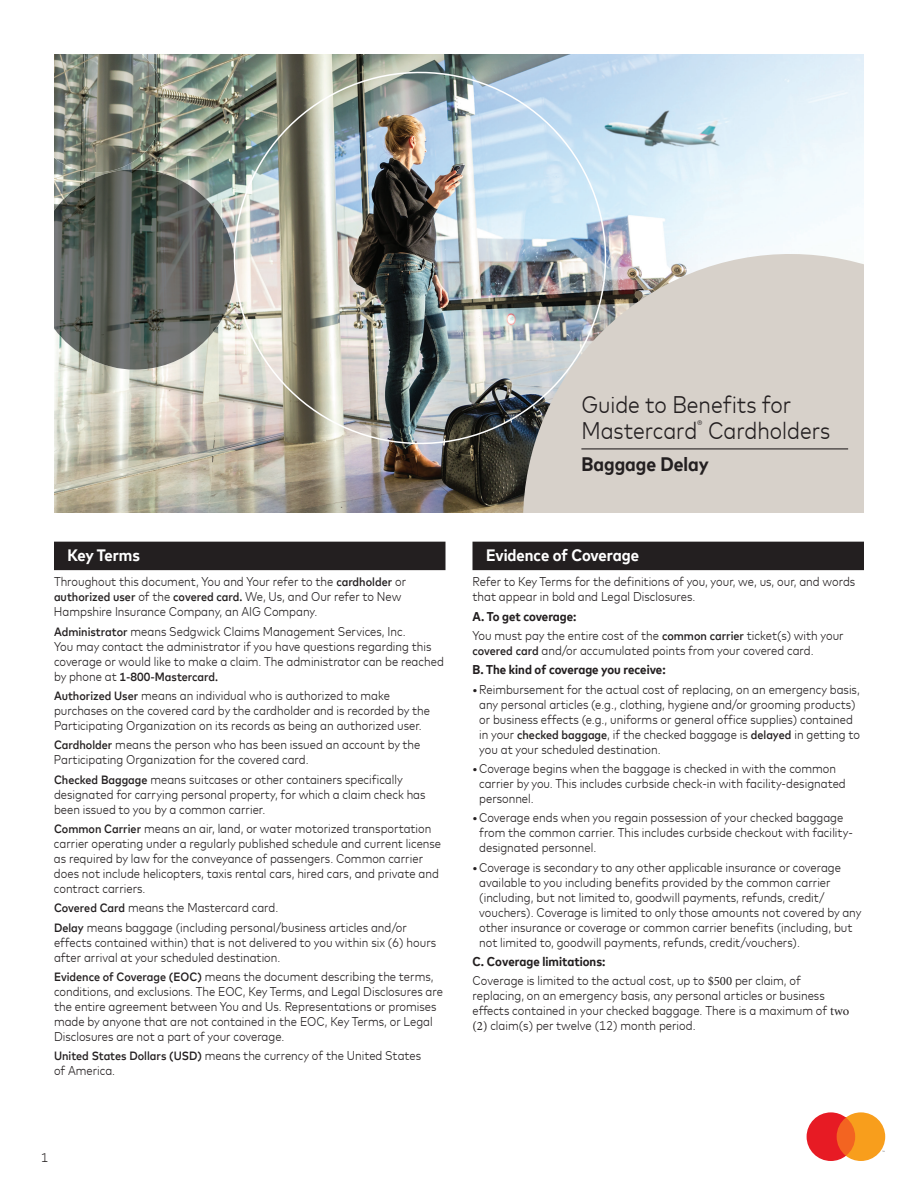
<style>
.page{position:relative;width:918px;height:1188px;background:#fff}
.page>*{position:absolute;margin:0;border:0;box-sizing:border-box;transform-origin:0 0}
.t1{font:300 24px/26px "Mark For MC Narrow W00";color:#231f20}
.t2{font:700 19.5px "Mark For MC Narrow W00";color:#231f20}
.t3{font:700 16.5px "Mark For MC Narrow W00";color:#fff}
.t4{font:300 12.75px/15px "Mark For MC Narrow W00";color:#231f20}
.t5{font:500 12px "Mark For MC Narrow W00";color:#231f20}
.s1{font-weight:500;font-size:12px}
.s2{font-weight:300;font-size:12.75px}
.s3{font-weight:700}
.s4{font-weight:500}
.s5{font-family:"Minion Pro";font-weight:400}
</style>
<div class="page">
<svg style="left:807px;top:1112px;width:78px;height:49px;background:#f27743"></svg>
<div style="left:54px;top:542px;width:392px;height:28px;background:#231f20"></div>
<div style="left:472px;top:542px;width:392px;height:28px;background:#231f20"></div>
<img style="left:54px;top:54px;width:810px;height:459px">
<img style="left:54px;top:169px;width:154px;height:201px">
<img style="left:54px;top:54px;width:110px;height:118px">
<svg style="left:485px;top:216px;width:379px;height:297px;background:#d7d2cc"></svg>
<img style="left:208px;top:54px;width:424px;height:416px">
<hr style="left:581px;top:448px;width:267px;height:1px;background:#231f20">
<p class="t3" style="left:68px;top:542px;width:74px">Key Terms</p>
<p class="t4" style="left:54px;top:573px;width:354px">Throughout this document, You and Your refer to the <span class="s1">cardholder</span> or <span class="s1">authorized user</span> of the <span class="s1">covered card.</span> We, Us, and Our refer to New<br>Hampshire Insurance Company, an AIG Company.</p>
<p class="t4" style="left:54px;top:623px;width:391px"><span class="s1">Administrator</span> means Sedgwick Claims Management Services, Inc.<br>You may contact the administrator if you have questions regarding this coverage or would like to make a claim. The administrator can be reached</p>
<p class="t5" style="left:54px;top:667px;width:166px"><span class="s2">by phone at</span> 1-800-Mastercard.</p>
<p class="t4" style="left:54px;top:687px;width:377px"><span class="s1">Authorized User</span> means an individual who is authorized to make purchases on the covered card by the cardholder and is recorded by the<br>Participating Organization on its records as being an authorized user.</p>
<p class="t4" style="left:54px;top:736px;width:368px"><span class="s1">Cardholder</span> means the person who has been issued an account by the<br>Participating Organization for the covered card.</p>
<p class="t4" style="left:54px;top:771px;width:373px"><span class="s1">Checked Baggage</span> means suitcases or other containers specifically designated for carrying personal property, for which a claim check has been issued to you by a common carrier.</p>
<p class="t4" style="left:54px;top:820px;width:389px"><span class="s1">Common Carrier</span> means an air, land, or water motorized transportation carrier operating under a regularly published schedule and current license as required by law for the conveyance of passengers. Common carrier does not include helicopters, taxis rental cars, hired cars, and private and contract carriers.</p>
<p class="t4" style="left:54px;top:897px;width:354px;line-height:19.4px"><span class="s1">Covered Card</span> means the Mastercard card.<br><span class="s1">Delay</span> means baggage (including personal/business articles and/or</p>
<p class="t4" style="left:54px;top:934px;width:384px">effects contained within) that is not delivered to you within six (6) hours after arrival at your scheduled destination.</p>
<p class="t4" style="left:54px;top:968px;width:390px"><span class="s1">Evidence of Coverage (EOC)</span> means the document describing the terms, conditions, and exclusions. The EOC, Key Terms, and Legal Disclosures are the entire agreement between You and Us. Representations or promises made by anyone that are not contained in the EOC, Key Terms, or Legal Disclosures are not a part of your coverage.</p>
<p class="t4" style="left:54px;top:1047px;width:369px"><span class="s1">United States Dollars (USD)</span> means the currency of the United States of America.</p>
<h1 class="t1" style="left:581px;top:390px;width:251px">Guide to Benefits for<br>Mastercard<sup>®</sup> Cardholders</h1>
<h2 class="t2" style="left:581px;top:449px;width:129px">Baggage Delay</h2>
<p class="t3" style="left:486px;top:542px;width:155px">Evidence of Coverage</p>
<p class="t4" style="left:472px;top:573px;width:384px">Refer to Key Terms for the definitions of you, your, we, us, our, and words that appear in bold and Legal Disclosures.</p>
<p class="t4" style="left:472px;top:606px;width:373px;line-height:19.4px"><span class="s3">A. To get coverage:<br></span>You must pay the entire cost of the <span class="s1">common carrier</span> ticket(s) with your</p>
<p class="t4" style="left:472px;top:640px;width:343px;line-height:19.4px"><span class="s1">covered card</span> and/or accumulated points from your covered card.<br><span class="s3">B. The kind of coverage you receive:</span></p>
<p class="t4" style="left:479px;top:681px;width:382px;text-indent:-7px"><span class="s4">•</span>Reimbursement for the actual cost of replacing, on an emergency basis, any personal articles (e.g., clothing, hygiene and/or grooming products) or business effects (e.g., uniforms or general office supplies) contained in your <span class="s1">checked baggage</span>, if the checked baggage is <span class="s1">delayed</span> in getting to you at your scheduled destination.</p>
<p class="t4" style="left:479px;top:760px;width:368px;text-indent:-7px"><span class="s4">•</span>Coverage begins when the baggage is checked in with the common carrier by you. This includes curbside check-in with facility-designated personnel.</p>
<p class="t4" style="left:479px;top:809px;width:375px;text-indent:-7px"><span class="s4">•</span>Coverage ends when you regain possession of your checked baggage from the common carrier. This includes curbside checkout with facility&shy;designated personnel.</p>
<p class="t4" style="left:479px;top:859px;width:384px;text-indent:-7px"><span class="s4">•</span>Coverage is secondary to any other applicable insurance or coverage available to you including benefits provided by the common carrier (including, but not limited to, goodwill payments, refunds, credit/ vouchers). Coverage is limited to only those amounts not covered by any other insurance or coverage or common carrier benefits (including, but not limited to, goodwill payments, refunds, credit/vouchers).</p>
<p class="t4" style="left:473px;top:951px;width:330px;line-height:19.4px"><span class="s3">C. Coverage limitations:<br></span>Coverage is limited to the actual cost, up to <span class="s5">$500</span> per claim, of</p>
<p class="t4" style="left:473px;top:987px;width:378px">replacing, on an emergency basis, any personal articles or business effects contained in your checked baggage. There is a maximum of <span class="s5">two (2)</span> claim(s) per twelve (12) month period.</p>
<p class="t4" style="left:41px;top:1149px;width:9px">1</p>
</div>
